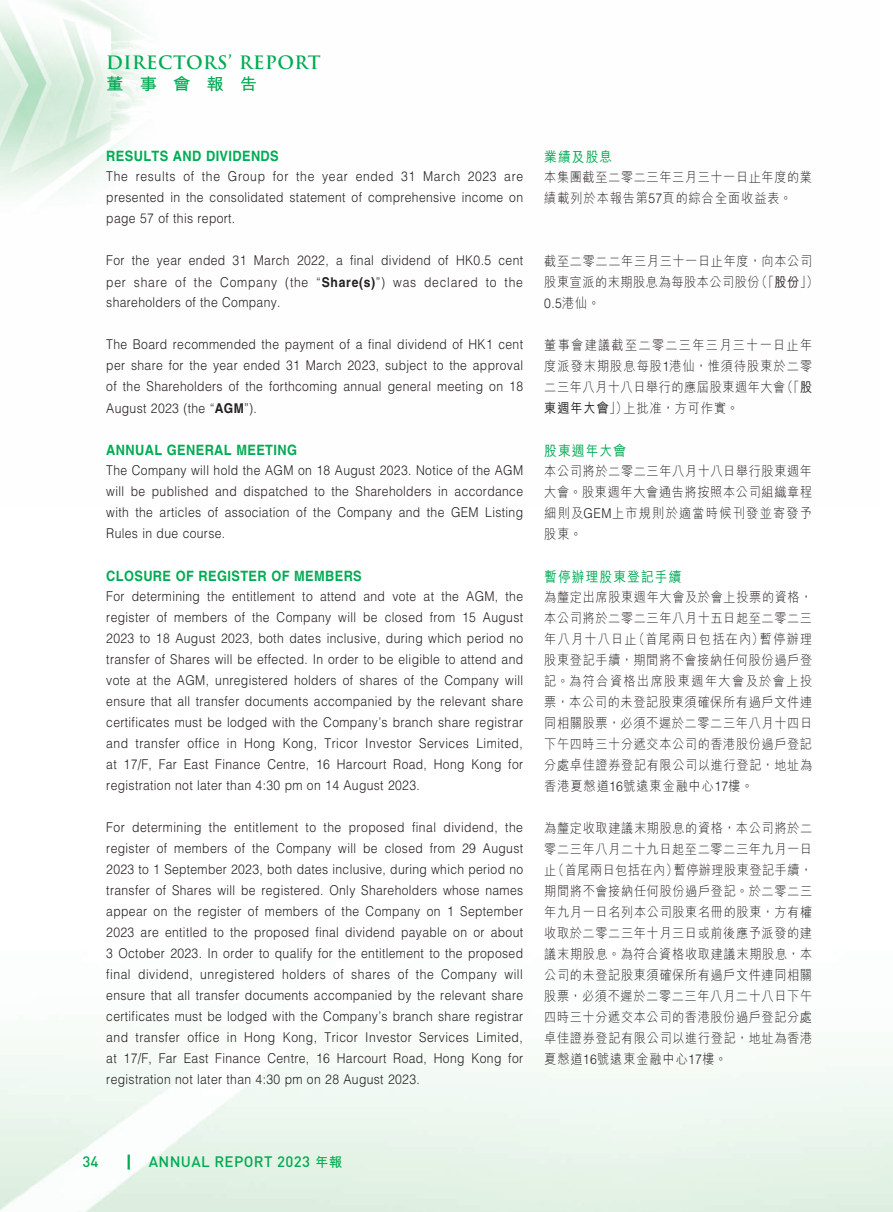
<style>
.page{position:relative;width:893px;height:1212px;background:#fff}
.page>*{position:absolute;margin:0;border:0;box-sizing:border-box;transform-origin:0 0}
.t1{font:700 18px "Trajan Pro";letter-spacing:.025em;color:#00ab53}
.t2{font:700 16.5px "M Hei HK";letter-spacing:.93em;color:#00ab53;scale:1.05 1}
.t3{font:500 15px "DIN Pro";letter-spacing:.025em;color:#00ab53}
.t4{font:700 14.25px "Helvetica LT Std";letter-spacing:.03em;color:#00ab53;scale:.9 1}
.t5{font:500 14.25px "M Hei HK";letter-spacing:.08em;color:#00ab53;scale:.9 1}
.t6{font:300 13.5px/21px "Helvetica LT Std";letter-spacing:.03em;color:#231f20;text-align:justify;scale:.9 1}
.t7{font:300 13.5px/21px "M Hei HK";letter-spacing:.055em;color:#231f20;text-align:justify;scale:.9 1}
.s1{font-weight:700}
.s2{font-family:"Helvetica LT Std"}
.s3{font-weight:500}
.s4{font-family:"M Hei HK"}
.s5{font-family:"M Hei HK";font-weight:700;font-size:13.5px}
</style>
<div class="page">
<img style="left:0;top:1049px;width:892px;height:163px">
<img style="left:0;top:0;width:147px;height:193px">
<svg style="left:128px;top:1154px;width:2px;height:15px"></svg>
<h1 class="t1" style="left:106px;top:51px;width:216px">DIRECTORS’ REPORT</h1>
<p class="t2" style="left:106px;top:72px;width:145px">董事會報告</p>
<p class="t4" style="left:106px;top:147px;width:193px">RESULTS AND DIVIDENDS</p>
<p class="t6" style="left:106px;top:166px;width:465px">The results of the Group for the year ended 31 March 2023 are presented in the consolidated statement of comprehensive income on page 57 of this report.</p>
<p class="t6" style="left:106px;top:249px;width:465px;line-height:21.9px">For the year ended 31 March 2022, a final dividend of HK0.5 cent per share of the Company (the “<span class="s1">Share(s)</span>”) was declared to the</p>
<p class="t6" style="left:106px;top:292px;width:195px">shareholders of the Company.</p>
<p class="t6" style="left:106px;top:333px;width:465px">The Board recommended the payment of a final dividend of HK1 cent per share for the year ended 31 March 2023, subject to the approval of the Shareholders of the forthcoming annual general meeting on 18<br>August 2023 (the “<span class="s1">AGM</span>”).</p>
<p class="t4" style="left:106px;top:441px;width:213px">ANNUAL GENERAL MEETING</p>
<p class="t6" style="left:106px;top:460px;width:465px">The Company will hold the AGM on 18 August 2023. Notice of the AGM will be published and dispatched to the Shareholders in accordance with the articles of association of the Company and the GEM Listing Rules in due course.</p>
<p class="t4" style="left:106px;top:567px;width:285px">CLOSURE OF REGISTER OF MEMBERS</p>
<p class="t6" style="left:106px;top:586px;width:465px">For determining the entitlement to attend and vote at the AGM, the register of members of the Company will be closed from 15 August 2023 to 18 August 2023, both dates inclusive, during which period no transfer of Shares will be effected. In order to be eligible to attend and vote at the AGM, unregistered holders of shares of the Company will ensure that all transfer documents accompanied by the relevant share certificates must be lodged with the Company’s branch share registrar and transfer office in Hong Kong, Tricor Investor Services Limited, at 17/F, Far East Finance Centre, 16 Harcourt Road, Hong Kong for registration not later than 4:30 pm on 14 August 2023.</p>
<p class="t6" style="left:106px;top:817px;width:465px">For determining the entitlement to the proposed final dividend, the register of members of the Company will be closed from 29 August 2023 to 1 September 2023, both dates inclusive, during which period no transfer of Shares will be registered. Only Shareholders whose names appear on the register of members of the Company on 1 September 2023 are entitled to the proposed final dividend payable on or about 3 October 2023. In order to qualify for the entitlement to the proposed final dividend, unregistered holders of shares of the Company will ensure that all transfer documents accompanied by the relevant share certificates must be lodged with the Company’s branch share registrar and transfer office in Hong Kong, Tricor Investor Services Limited, at 17/F, Far East Finance Centre, 16 Harcourt Road, Hong Kong for registration not later than 4:30 pm on 28 August 2023.</p>
<p class="t5" style="left:544px;top:146px;width:77px">業績及股息</p>
<p class="t7" style="left:544px;top:166px;width:299px">本集團截至二零二三年三月三十一日止年度的業績載列於本報告第<span class="s2">57</span>頁的綜合全面收益表。</p>
<p class="t7" style="left:544px;top:250px;width:306px">截至二零二二年三月三十一日止年度，向本公司股東宣派的末期股息為每股本公司股份（「<span class="s3">股份</span>」）</p>
<p class="t6" style="left:544px;top:292px;width:63px">0.5<span class="s4">港仙。</span></p>
<p class="t7" style="left:544px;top:334px;width:299px">董事會建議截至二零二三年三月三十一日止年度派發末期股息每股<span class="s2">1</span>港仙，惟須待股東於二零二三年八月十八日舉行的應屆股東週年大會（「<span class="s3">股東週年大會</span>」）上批准，方可作實。</p>
<p class="t5" style="left:544px;top:440px;width:93px">股東週年大會</p>
<p class="t7" style="left:544px;top:460px;width:299px">本公司將於二零二三年八月十八日舉行股東週年大會。股東週年大會通告將按照本公司組織章程細則及<span class="s2">GEM</span>上市規則於適當時候刊發並寄發予股東。</p>
<p class="t5" style="left:544px;top:566px;width:154px">暫停辦理股東登記手續</p>
<p class="t7" style="left:544px;top:586px;width:299px">為釐定出席股東週年大會及於會上投票的資格，本公司將於二零二三年八月十五日起至二零二三年八月十八日止（首尾兩日包括在內）暫停辦理股東登記手續，期間將不會接納任何股份過戶登記。為符合資格出席股東週年大會及於會上投票，本公司的未登記股東須確保所有過戶文件連同相關股票，必須不遲於二零二三年八月十四日下午四時三十分遞交本公司的香港股份過戶登記分處卓佳證券登記有限公司以進行登記，地址為香港夏愨道<span class="s2">16</span>號遠東金融中心<span class="s2">17</span>樓。</p>
<p class="t7" style="left:544px;top:817px;width:299px">為釐定收取建議末期股息的資格，本公司將於二零二三年八月二十九日起至二零二三年九月一日止（首尾兩日包括在內）暫停辦理股東登記手續，期間將不會接納任何股份過戶登記。於二零二三年九月一日名列本公司股東名冊的股東，方有權收取於二零二三年十月三日或前後應予派發的建議末期股息。為符合資格收取建議末期股息，本公司的未登記股東須確保所有過戶文件連同相關股票，必須不遲於二零二三年八月二十八日下午四時三十分遞交本公司的香港股份過戶登記分處卓佳證券登記有限公司以進行登記，地址為香港夏愨道<span class="s2">16</span>號遠東金融中心<span class="s2">17</span>樓。</p>
<p class="t3" style="left:82px;top:1152px;width:17px">34</p>
<p class="t3" style="left:149px;top:1152px;width:195px">ANNUAL REPORT 2023 <span class="s5">年報</span></p>
</div>
